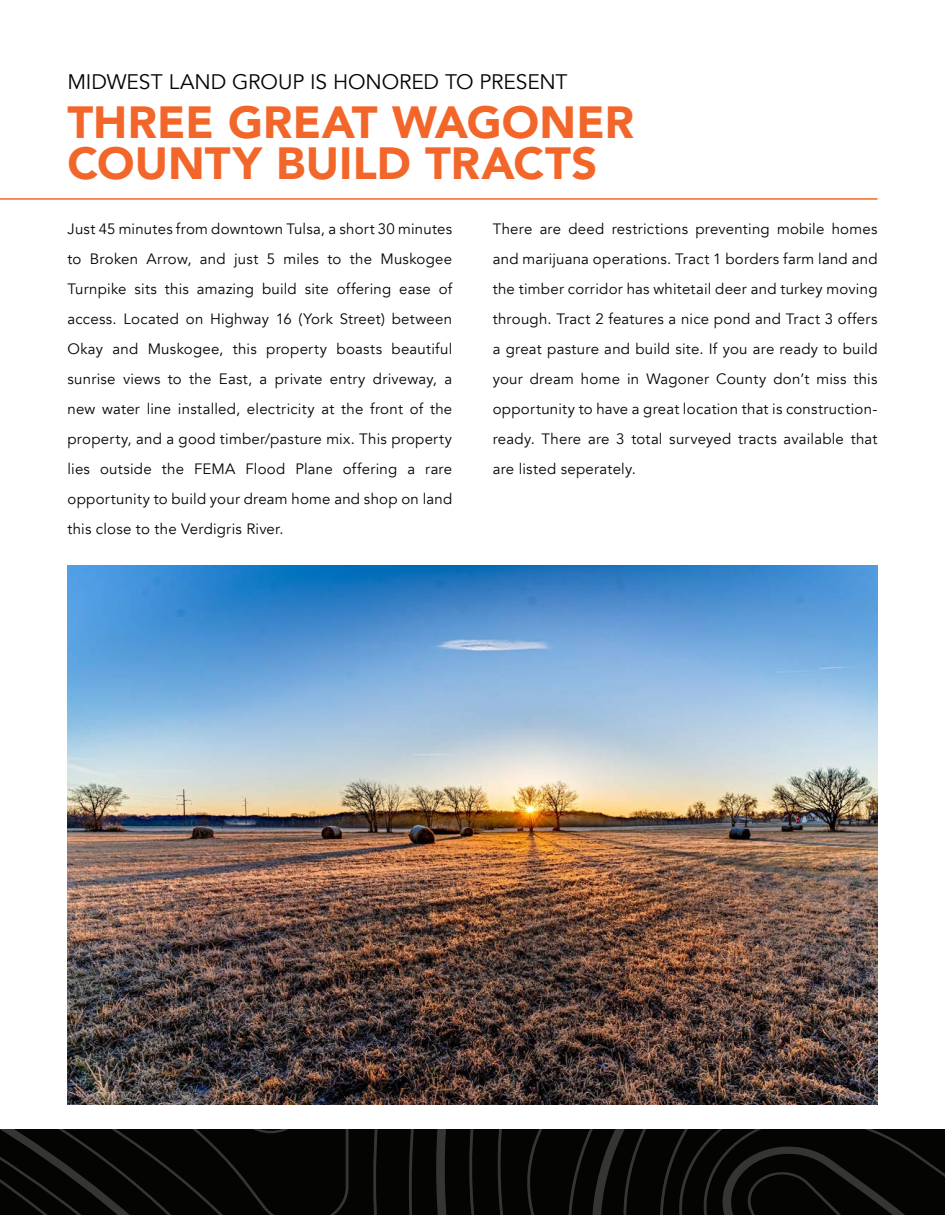
<style>
.page{position:relative;width:945px;height:1215px;background:#fff}
.page>*{position:absolute;margin:0;border:0;box-sizing:border-box;transform-origin:0 0}
.t1{font:900 45px "Avenir";letter-spacing:.005em;color:#f2662a}
.t2{font:21px "Avenir";letter-spacing:-.005em;color:#040503}
.t3{font:15px/30px "Avenir";letter-spacing:.015em;color:#040503;text-align:justify}
</style>
<div class="page">
<hr style="left:0;top:198px;width:878px;height:2px;background:#f2662a">
<svg style="left:0;top:1130px;width:945px;height:85px"></svg>
<img style="left:68px;top:565px;width:810px;height:540px">
<p class="t2" style="left:68px;top:69px;width:502px">MIDWEST LAND GROUP IS HONORED TO PRESENT</p>
<p class="t1" style="left:68px;top:84px;width:568px">THREE GREAT WAGONER</p>
<p class="t1" style="left:68px;top:125px;width:531px">COUNTY BUILD TRACTS</p>
<p class="t3" style="left:68px;top:214px;width:386px">Just 45 minutes from downtown Tulsa, a short 30 minutes to Broken Arrow, and just 5 miles to the Muskogee Turnpike sits this amazing build site offering ease of access. Located on Highway 16 (York Street) between Okay and Muskogee, this property boasts beautiful sunrise views to the East, a private entry driveway, a new water line installed, electricity at the front of the property, and a good timber/pasture mix. This property lies outside the FEMA Flood Plane offering a rare opportunity to build your dream home and shop on land this close to the Verdigris River.</p>
<p class="t3" style="left:493px;top:214px;width:386px">There are deed restrictions preventing mobile homes and marijuana operations. Tract 1 borders farm land and the timber corridor has whitetail deer and turkey moving through. Tract 2 features a nice pond and Tract 3 offers a great pasture and build site. If you are ready to build your dream home in Wagoner County don’t miss this opportunity to have a great location that is construction&shy;ready. There are 3 total surveyed tracts available that are listed seperately.</p>
</div>
